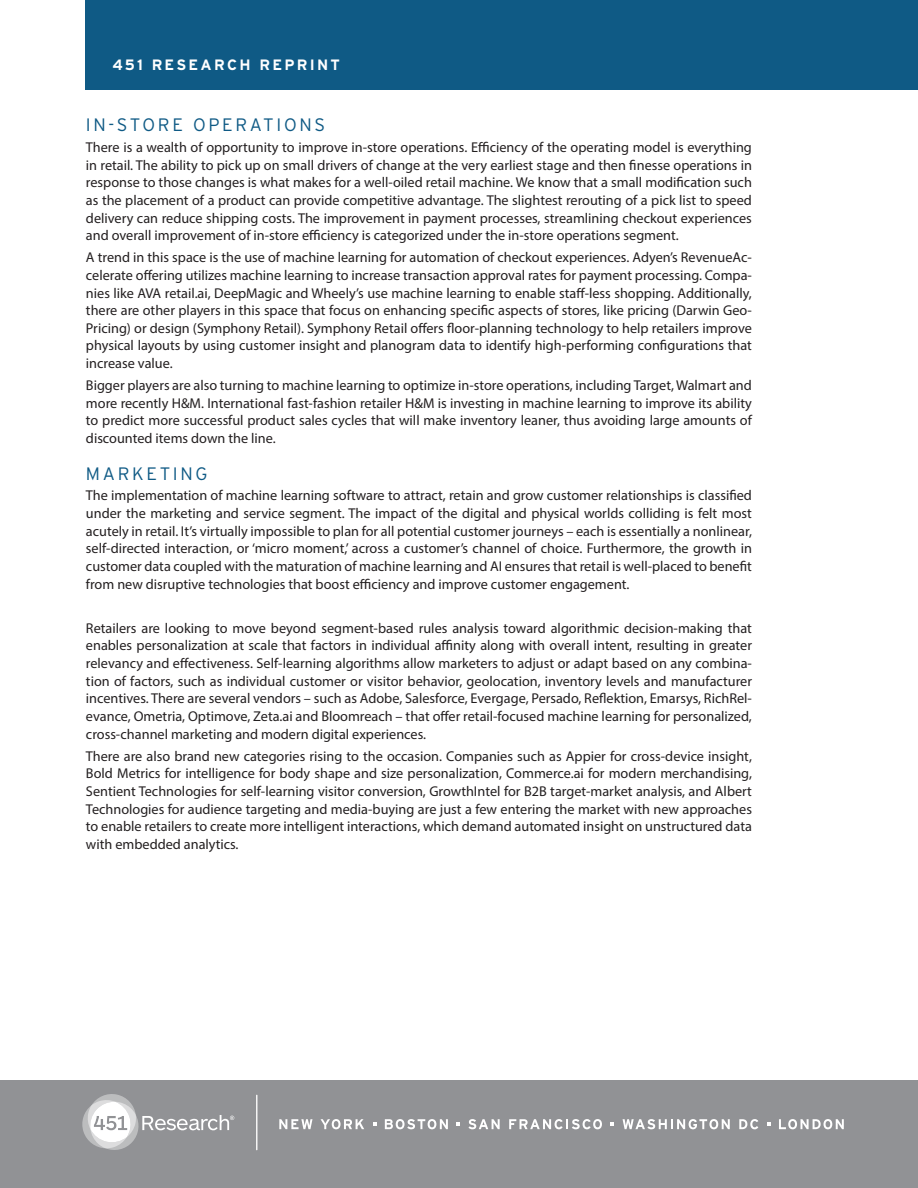
<style>
.page{position:relative;width:918px;height:1188px;background:#fff}
.page>*{position:absolute;margin:0;border:0;box-sizing:border-box;transform-origin:0 0}
.Hed_30_Solid_Light{font:300 18px "Interstate";letter-spacing:.15em;color:#0f5a85}
.Header{font:700 15px "Interstate";letter-spacing:.15em;color:#fff}
.Myriad_Body{font:14.25px/17.7px "Myriad Pro";color:#231f20;text-align:justify}
</style>
<div class="page">
<div style="left:0;top:1080px;width:918px;height:108px;background:#919295"></div>
<hr style="left:256px;top:1095px;width:1px;height:55px;background:#fff">
<svg style="left:82px;top:1094px;width:152px;height:56px"></svg>
<svg style="left:279px;top:1119px;width:34px;height:10px"></svg>
<svg style="left:321px;top:1119px;width:43px;height:10px"></svg>
<svg style="left:385px;top:1119px;width:63px;height:10px"></svg>
<svg style="left:468px;top:1119px;width:32px;height:10px"></svg>
<svg style="left:509px;top:1119px;width:93px;height:10px"></svg>
<svg style="left:623px;top:1119px;width:107px;height:10px"></svg>
<svg style="left:739px;top:1119px;width:19px;height:10px"></svg>
<svg style="left:779px;top:1119px;width:65px;height:10px"></svg>
<svg style="left:373px;top:1122px;width:3px;height:4px"></svg>
<svg style="left:456px;top:1122px;width:4px;height:4px"></svg>
<svg style="left:611px;top:1122px;width:3px;height:4px"></svg>
<svg style="left:767px;top:1122px;width:3px;height:4px"></svg>
<div style="left:86px;top:0;width:832px;height:90px;background:#0f5a85"></div>
<p class="Header" style="left:112px;top:55px;width:229px">451 RESEARCH REPRINT</p>
<p class="Hed_30_Solid_Light" style="left:86px;top:114px;width:241px">IN-STORE OPERATIONS</p>
<p class="Myriad_Body" style="left:86px;top:138px;width:667px">There is a wealth of opportunity to improve in-store operations. Efficiency of the operating model is everything in retail. The ability to pick up on small drivers of change at the very earliest stage and then finesse operations in response to those changes is what makes for a well-oiled retail machine. We know that a small modification such as the placement of a product can provide competitive advantage. The slightest rerouting of a pick list to speed delivery can reduce shipping costs. The improvement in payment processes, streamlining checkout experiences and overall improvement of in-store efficiency is categorized under the in-store operations segment.</p>
<p class="Myriad_Body" style="left:86px;top:248px;width:668px">A trend in this space is the use of machine learning for automation of checkout experiences. Adyen’s RevenueAc&shy;celerate offering utilizes machine learning to increase transaction approval rates for payment processing. Compa&shy;nies like AVA retail.ai, DeepMagic and Wheely’s use machine learning to enable staff-less shopping. Additionally, there are other players in this space that focus on enhancing specific aspects of stores, like pricing (Darwin Geo-Pricing) or design (Symphony Retail). Symphony Retail offers floor-planning technology to help retailers improve physical layouts by using customer insight and planogram data to identify high-performing configurations that increase value.</p>
<p class="Myriad_Body" style="left:86px;top:376px;width:667px">Bigger players are also turning to machine learning to optimize in-store operations, including Target, Walmart and more recently H&amp;M. International fast-fashion retailer H&amp;M is investing in machine learning to improve its ability to predict more successful product sales cycles that will make inventory leaner, thus avoiding large amounts of discounted items down the line.</p>
<p class="Hed_30_Solid_Light" style="left:86px;top:462px;width:123px">MARKETING</p>
<p class="Myriad_Body" style="left:86px;top:487px;width:668px">The implementation of machine learning software to attract, retain and grow customer relationships is classified under the marketing and service segment. The impact of the digital and physical worlds colliding is felt most acutely in retail. It’s virtually impossible to plan for all potential customer journeys – each is essentially a nonlinear, self-directed interaction, or ‘micro moment,’ across a customer’s channel of choice. Furthermore, the growth in customer data coupled with the maturation of machine learning and AI ensures that retail is well-placed to benefit from new disruptive technologies that boost efficiency and improve customer engagement.</p>
<p class="Myriad_Body" style="left:86px;top:619px;width:668px">Retailers are looking to move beyond segment-based rules analysis toward algorithmic decision-making that enables personalization at scale that factors in individual affinity along with overall intent, resulting in greater relevancy and effectiveness. Self-learning algorithms allow marketers to adjust or adapt based on any combina&shy;tion of factors, such as individual customer or visitor behavior, geolocation, inventory levels and manufacturer incentives. There are several vendors – such as Adobe, Salesforce, Evergage, Persado, Reflektion, Emarsys, RichRel&shy;evance, Ometria, Optimove, Zeta.ai and Bloomreach – that offer retail-focused machine learning for personalized, cross-channel marketing and modern digital experiences.</p>
<p class="Myriad_Body" style="left:86px;top:747px;width:668px">There are also brand new categories rising to the occasion. Companies such as Appier for cross-device insight, Bold Metrics for intelligence for body shape and size personalization, Commerce.ai for modern merchandising, Sentient Technologies for self-learning visitor conversion, GrowthIntel for B2B target-market analysis, and Albert Technologies for audience targeting and media-buying are just a few entering the market with new approaches to enable retailers to create more intelligent interactions, which demand automated insight on unstructured data with embedded analytics.</p>
</div>
